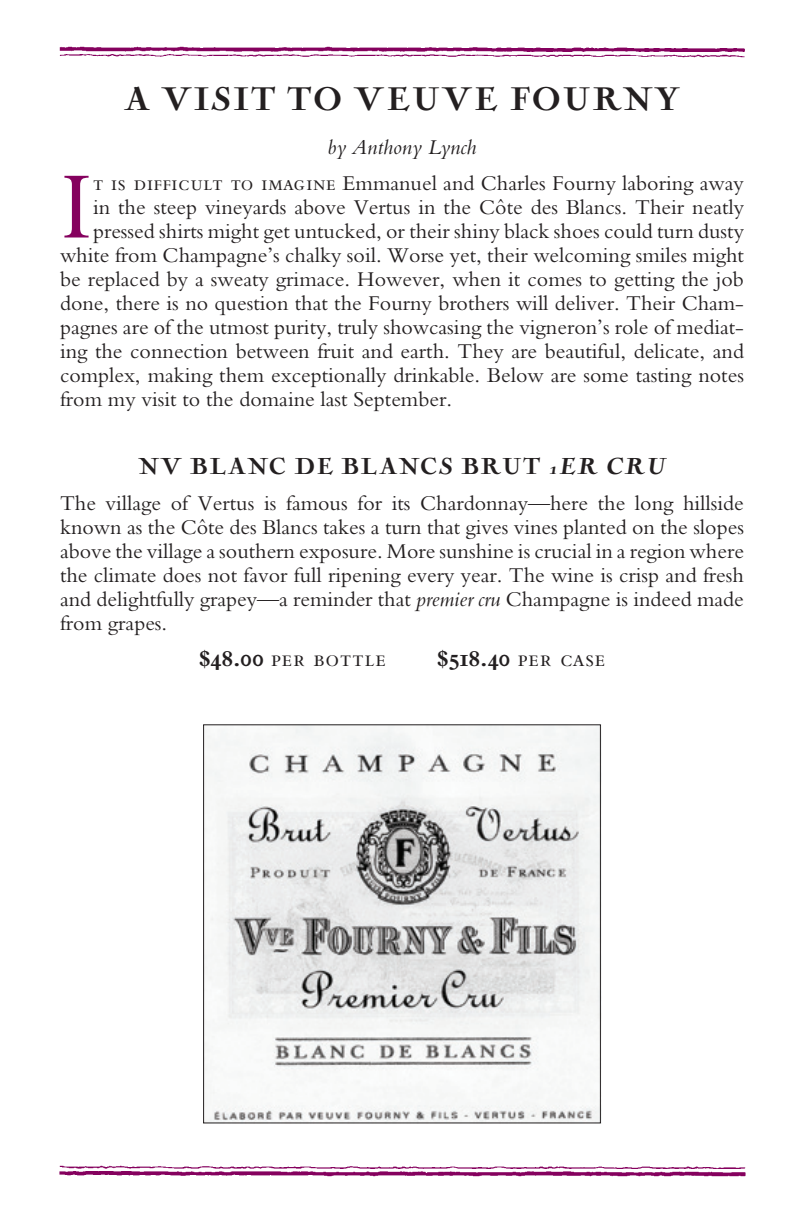
<style>
.page{position:relative;width:792px;height:1224px;background:#fff}
.page>*{position:absolute;margin:0;border:0;box-sizing:border-box;transform-origin:0 0}
.t1{font:99.2px "Bembo Regular TS";color:#85015e}
.t2{font:900 34px "Nicolas Cochin EF";letter-spacing:.055em;color:#231f20}
.t3{font:24px "Bembo SC";letter-spacing:.03em;color:#231f20}
.t4{font:900 24px "Nicolas Cochin EF";letter-spacing:.055em;color:#231f20}
.t5{font:22px/24px "Bembo Regular TS";color:#231f20;text-align:justify}
.t6{font:22px "Bembo Italic TS";color:#231f20}
.s1{font-family:"Bembo SC"}
.s2{font-family:"Bembo Italic TS"}
.s3{font-family:"Bembo";font-weight:700}
.s4{font-family:"Bembo Bold Os F"}
</style>
<div class="page">
<img style="left:59px;top:46px;width:686px;height:11px">
<img style="left:59px;top:1166px;width:687px;height:11px">
<img style="left:205px;top:727px;width:394px;height:394px">
<h2 class="t2" style="left:124px;top:80px;width:557px">A VISIT TO VEUVE FOURNY</h2>
<p class="t6" style="left:327px;top:134px;width:151px">by Anthony Lynch</p>
<h1 class="t1" style="left:60px;top:149px;width:35px">I</h1>
<p class="t5" style="left:93px;top:170px;width:652px"><span class="s1">t is difficult to imagine</span> Emmanuel and Charles Fourny laboring away</p>
<p class="t5" style="left:93px;top:194px;width:653px">in the steep vineyards above Vertus in the Côte des Blancs. Their neatly</p>
<p class="t5" style="left:93px;top:218px;width:652px">pressed shirts might get untucked, or their shiny black shoes could turn dusty</p>
<p class="t5" style="left:60px;top:242px;width:686px">white from Champagne’s chalky soil. Worse yet, their welcoming smiles might</p>
<p class="t5" style="left:60px;top:266px;width:685px">be replaced by a sweaty grimace. However, when it comes to getting the job</p>
<p class="t5" style="left:60px;top:290px;width:686px">done, there is no question that the Fourny brothers will deliver. Their Cham-</p>
<p class="t5" style="left:60px;top:314px;width:685px">pagnes are of the utmost purity, truly showcasing the vigneron’s role of mediat-</p>
<p class="t5" style="left:60px;top:338px;width:686px">ing the connection between fruit and earth. They are beautiful, delicate, and</p>
<p class="t5" style="left:60px;top:362px;width:686px">complex, making them exceptionally drinkable. Below are some tasting notes</p>
<p class="t5" style="left:60px;top:386px;width:394px">from my visit to the domaine last September.</p>
<p class="t4" style="left:139px;top:453px;width:533px">NV BLANC DE BLANCS BRUT 1ERCRU</p>
<p class="t5" style="left:60px;top:490px;width:686px">The village of Vertus is famous for its Chardonnay—here the long hillside known as the Côte des Blancs takes a turn that gives vines planted on the slopes above the village a southern exposure. More sunshine is crucial in a region where the climate does not favor full ripening every year. The wine is crisp and fresh and delightfully grapey—a reminder that <span class="s2">premier cru</span> Champagne is indeed made from grapes.</p>
<p class="t3" style="left:199px;top:645px;width:188px"><span class="s3">$</span><span class="s4">48.00</span> per bottle</p>
<p class="t3" style="left:437px;top:645px;width:169px"><span class="s3">$</span><span class="s4">518.40</span> per case</p>
</div>
